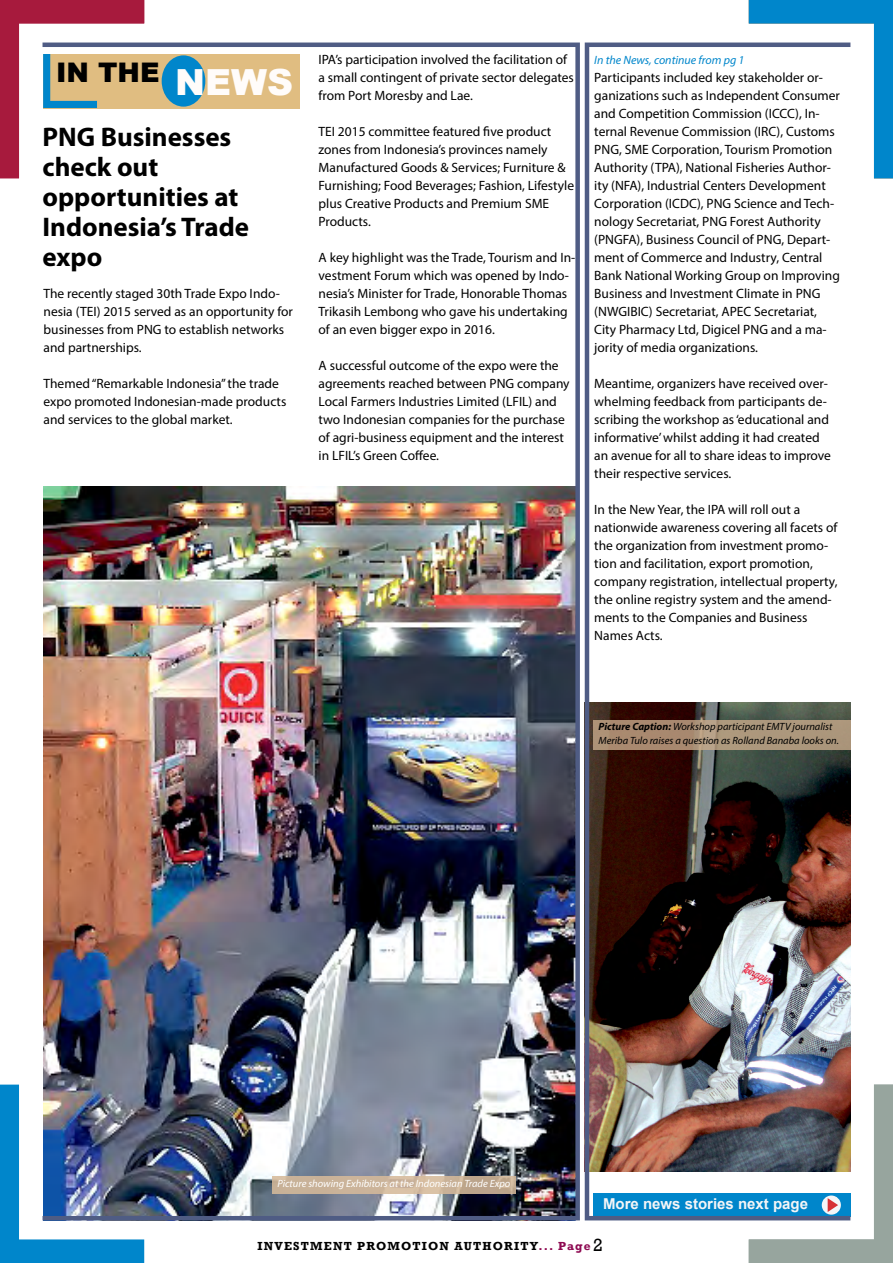
<style>
.page{position:relative;width:893px;height:1263px;background:#fff}
.page>*{position:absolute;margin:0;border:0;box-sizing:border-box;transform-origin:0 0}
.t1{font:700 27px/30px "Myriad Pro";color:#000}
.t2{font:900 27px "Arial";color:#000}
.t3{font:700 15px "Arial";color:#f4f5f7}
.t4{font:13.5px/18px "Myriad Pro";color:#000}
.t5{font:700 12px "Rockwell";letter-spacing:.1em;color:#000}
.t6{font:italic 12px "Myriad Pro";color:#0086cb}
.t7{font:italic 10.5px/13.5px "Myriad Pro";color:#000}
.t8{font:italic 10.5px "Myriad Pro";color:#fff}
.s1{font-size:36px;color:#fffcfa}
.s2{font-weight:700}
.s3{color:#8e0a52}
.s4{font-weight:400;font-size:18px}
</style>
<div class="page">
<svg style="left:0;top:1084px;width:144px;height:179px"></svg>
<img style="left:590px;top:702px;width:258px;height:469px">
<img style="left:45px;top:486px;width:530px;height:729px">
<svg style="left:749px;top:0;width:144px;height:178px"></svg>
<div style="left:593px;top:1193px;width:257px;height:24px;background:#0086cb"></div>
<svg style="left:749px;top:1084px;width:144px;height:179px"></svg>
<div style="left:43px;top:54px;width:257px;height:54px;background:#e0bd81"></div>
<div style="left:162px;top:55px;width:43px;height:52px;background:#0086cb;border-radius:50%"></div>
<svg style="left:0;top:0;width:144px;height:178px"></svg>
<div style="left:585px;top:43px;width:268px;height:1177px;border:4px solid #4f5c84"></div>
<div style="left:40px;top:43px;width:540px;height:1177px;border:4px solid #4f5c84"></div>
<svg style="left:272px;top:1176px;width:244px;height:17px;background:#cab298"></svg>
<svg style="left:593px;top:720px;width:257px;height:29px;background:#ab9278"></svg>
<p class="t4" style="left:319px;top:50px;width:257px">IPA’s participation involved the facilitation of a small contingent of private sector delegates from Port Moresby and Lae.</p>
<p class="t4" style="left:319px;top:122px;width:257px">TEI 2015 committee featured five product zones from Indonesia’s provinces namely Manufactured Goods &amp; Services; Furniture &amp; Furnishing; Food Beverages; Fashion, Lifestyle plus Creative Products and Premium SME Products.</p>
<p class="t4" style="left:319px;top:248px;width:258px">A key highlight was the Trade, Tourism and In&shy;vestment Forum which was opened by Indo&shy;nesia’s Minister for Trade, Honorable Thomas Trikasih Lembong who gave his undertaking of an even bigger expo in 2016.</p>
<p class="t4" style="left:319px;top:356px;width:253px">A successful outcome of the expo were the agreements reached between PNG company Local Farmers Industries Limited (LFIL) and two Indonesian companies for the purchase of agri-business equipment and the interest in LFIL’s Green Coffee.</p>
<p class="t6" style="left:594px;top:53px;width:152px">In the News, continue from pg 1</p>
<h1 class="t2" style="left:56px;top:53px;width:239px">IN THE <span class="s1">NEWS</span></h1>
<p class="t4" style="left:594px;top:68px;width:247px">Participants included key stakeholder or&shy;ganizations such as Independent Consumer and Competition Commission (ICCC), In&shy;ternal Revenue Commission (IRC), Customs PNG, SME Corporation, Tourism Promotion Authority (TPA), National Fisheries Author&shy;ity (NFA), Industrial Centers Development Corporation (ICDC), PNG Science and Tech&shy;nology Secretariat, PNG Forest Authority (PNGFA), Business Council of PNG, Depart&shy;ment of Commerce and Industry, Central Bank National Working Group on Improving Business and Investment Climate in PNG (NWGIBIC) Secretariat, APEC Secretariat, City Pharmacy Ltd, Digicel PNG and a ma&shy;jority of media organizations.</p>
<p class="t4" style="left:594px;top:374px;width:238px">Meantime, organizers have received over&shy;whelming feedback from participants de&shy;scribing the workshop as ‘educational and informative’ whilst adding it had created an avenue for all to share ideas to improve their respective services.</p>
<p class="t4" style="left:594px;top:500px;width:245px">In the New Year, the IPA will roll out a nationwide awareness covering all facets of the organization from investment promo&shy;tion and facilitation, export promotion, company registration, intellectual property, the online registry system and the amend&shy;ments to the Companies and Business Names Acts.</p>
<h1 class="t1" style="left:43px;top:121px;width:208px">PNG Businesses check out opportunities at<br>Indonesia’s Trade expo</h1>
<p class="t4" style="left:44px;top:284px;width:251px">The recently staged 30th Trade Expo Indo&shy;nesia (TEI) 2015 served as an opportunity for businesses from PNG to establish networks and partnerships.</p>
<p class="t4" style="left:44px;top:374px;width:244px">Themed “Remarkable Indonesia” the trade expo promoted Indonesian-made products and services to the global market.</p>
<p class="t7" style="left:598px;top:720px;width:242px"><span class="s2">Picture Caption:</span> Workshop participant EMTV journalist<br>Meriba Tulo raises a question as Rolland Banaba looks on.</p>
<p class="t8" style="left:278px;top:1177px;width:234px">Picture showing Exhibitors at the Indonesian Trade Expo</p>
<p class="t3" style="left:603px;top:1194px;width:207px">More news stories next page</p>
<p class="t5" style="left:257px;top:1239px;width:347px">INVESTMENT PROMOTION AUTHORITY<span class="s3">... Page</span><span class="s4">2</span></p>
</div>
